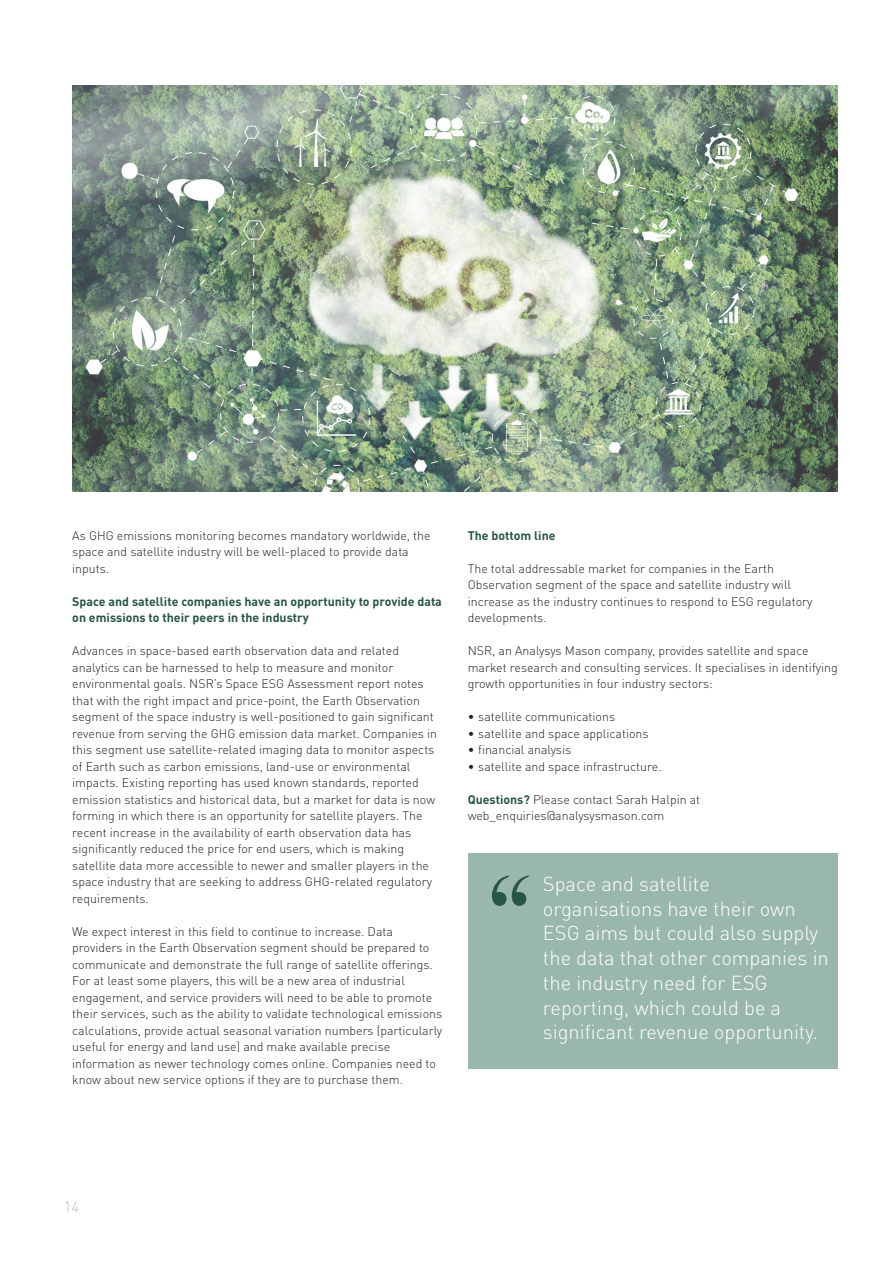
<style>
.page{position:relative;width:893px;height:1263px;background:#fff}
.page>*{position:absolute;margin:0;border:0;box-sizing:border-box;transform-origin:0 0}
.t1{font:118.95px "Bask Old Face";color:#285646}
.t2{font:300 20.1px/24.8px "DINOT";color:#fff}
.t3{font:300 15px "DINOT";color:#bcbdc0}
.t4{font:300 12.3px/16.5px "DINOT";color:#231f20}
.t5{font:700 12.3px/16.5px "DINOT";color:#285646}
.s1{font-weight:700;color:#285646}
</style>
<div class="page">
<img style="left:72px;top:85px;width:766px;height:406px">
<div style="left:469px;top:853px;width:369px;height:215px;background:#99b7af"></div>
<p class="t4" style="left:72px;top:527px;width:360px">As GHG emissions monitoring becomes mandatory worldwide, the space and satellite industry will be well-placed to provide data inputs.</p>
<p class="t5" style="left:72px;top:593px;width:371px">Space and satellite companies have an opportunity to provide data on emissions to their peers in the industry</p>
<p class="t4" style="left:72px;top:643px;width:366px">Advances in space-based earth observation data and related analytics can be harnessed to help to measure and monitor environmental goals. NSR’s Space ESG Assessment report notes that with the right impact and price-point, the Earth Observation segment of the space industry is well-positioned to gain significant revenue from serving the GHG emission data market. Companies in this segment use satellite-related imaging data to monitor aspects of Earth such as carbon emissions, land-use or environmental impacts. Existing reporting has used known standards, reported emission statistics and historical data, but a market for data is now forming in which there is an opportunity for satellite players. The recent increase in the availability of earth observation data has significantly reduced the price for end users, which is making satellite data more accessible to newer and smaller players in the space industry that are seeking to address GHG-related regulatory requirements.</p>
<p class="t4" style="left:72px;top:923px;width:371px">We expect interest in this field to continue to increase. Data providers in the Earth Observation segment should be prepared to communicate and demonstrate the full range of satellite offerings.<br>For at least some players, this will be a new area of industrial engagement, and service providers will need to be able to promote their services, such as the ability to validate technological emissions calculations, provide actual seasonal variation numbers (particularly useful for energy and land use) and make available precise information as newer technology comes online. Companies need to know about new service options if they are to purchase them.</p>
<p class="t5" style="left:468px;top:527px;width:89px">The bottom line</p>
<p class="t4" style="left:468px;top:560px;width:346px">The total addressable market for companies in the Earth Observation segment of the space and satellite industry will increase as the industry continues to respond to ESG regulatory developments.</p>
<p class="t4" style="left:468px;top:642px;width:371px">NSR, an Analysys Mason company, provides satellite and space market research and consulting services. It specialises in identifying growth opportunities in four industry sectors:</p>
<p class="t4" style="left:468px;top:708px;width:149px">• satellite communications</p>
<p class="t4" style="left:468px;top:725px;width:182px">• satellite and space applications</p>
<p class="t4" style="left:468px;top:741px;width:105px">• financial analysis</p>
<p class="t4" style="left:468px;top:758px;width:195px">• satellite and space infrastructure.</p>
<p class="t4" style="left:468px;top:791px;width:234px"><span class="s1">Questions?</span> Please contact Sarah Halpin at web_enquiries@analysysmason.com</p>
<h1 class="t1" style="left:487px;top:852px;width:50px">“</h1>
<h2 class="t2" style="left:543px;top:871px;width:287px">Space and satellite organisations have their own<br>ESG aims but could also supply the data that other companies in the industry need for ESG reporting, which could be a significant revenue opportunity.</h2>
<p class="t3" style="left:64px;top:1197px;width:17px">14</p>
</div>
